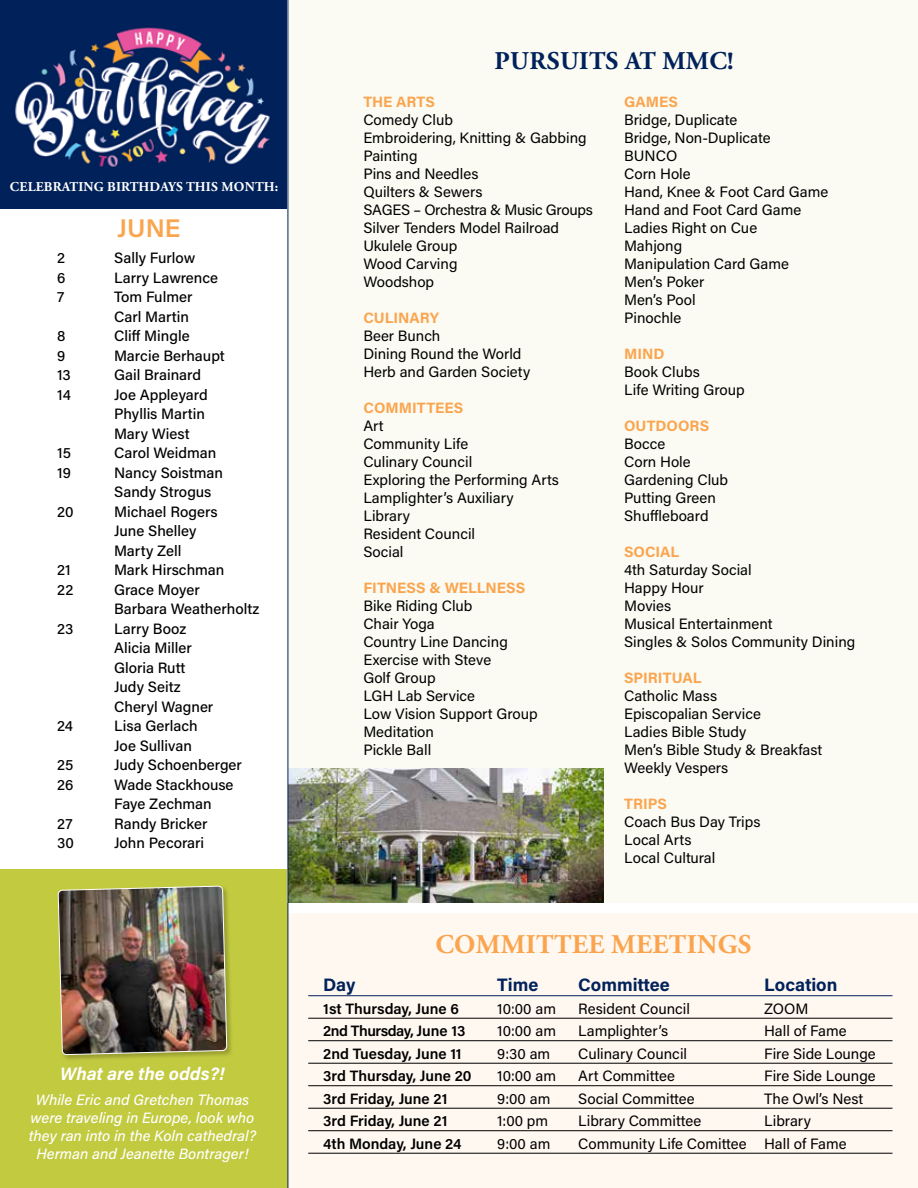
<style>
.page{position:relative;width:918px;height:1188px;background:#fff}
.page>*{position:absolute;margin:0;border:0;box-sizing:border-box;transform-origin:0 0}
.t1{font:700 27px "Adobe Garamond Pro";letter-spacing:.015em;color:#faa54e}
.t2{font:700 25.5px "Adobe Garamond Pro";letter-spacing:.015em;color:#002159}
.t3{font:600 25.5px "Acumin Pro";color:#faa54e}
.t4{font:700 18px "Acumin Pro";color:#002159}
.t5{font:italic 700 18px "Acumin Pro";color:#fff}
.t6{font:15px/18px "Acumin Pro";color:#000}
.t7{font:500 15px/19.5px "Acumin Pro";color:#000}
.t8{font:italic 500 15px/18px "Acumin Pro";color:#fff;text-align:center}
.t9{font:600 15px "Acumin Pro";letter-spacing:-.005em;color:#000}
.t10{font:700 15px "Acumin Pro";color:#faa54e}
.t11{font:600 15px "Acumin Pro";letter-spacing:-.03em;color:#000}
.t12{font:700 13.5px "Adobe Garamond Pro";letter-spacing:.015em;color:#fff}
</style>
<div class="page">
<div style="left:0;top:869px;width:288px;height:319px;background:#c2ca40"></div>
<img style="left:0;top:0;width:287px;height:208px">
<div style="left:288px;top:914px;width:630px;height:274px;background:#fff8f1"></div>
<div style="left:288px;top:0;width:630px;height:903px;background:#fbfbf4"></div>
<hr style="left:308px;top:995px;width:584px;height:1px;background:#002159">
<hr style="left:308px;top:1018px;width:584px;height:1px;background:#000">
<hr style="left:308px;top:1040px;width:584px;height:1px;background:#000">
<hr style="left:308px;top:1063px;width:584px;height:1px;background:#000">
<hr style="left:308px;top:1085px;width:584px;height:1px;background:#000">
<hr style="left:308px;top:1108px;width:584px;height:1px;background:#000">
<hr style="left:308px;top:1130px;width:584px;height:1px;background:#000">
<hr style="left:308px;top:1153px;width:584px;height:1px;background:#000">
<img style="left:289px;top:769px;width:315px;height:134px">
<hr style="left:288px;top:0;width:1px;height:1188px;background:#002159">
<div style="left:58px;top:885px;width:176px;height:177px;background:#000;opacity:.21"></div>
<img style="left:57px;top:885px;width:170px;height:177px">
<p class="t12" style="left:10px;top:178px;width:270px">CELEBRATING BIRTHDAYS THIS MONTH:</p>
<h2 class="t3" style="left:117px;top:210px;width:65px">JUNE</h2>
<p class="t7" style="left:57px;top:248px;width:9px">2</p>
<p class="t7" style="left:114px;top:248px;width:83px">Sally Furlow</p>
<p class="t7" style="left:57px;top:267px;width:10px">6</p>
<p class="t7" style="left:114px;top:267px;width:105px">Larry Lawrence</p>
<p class="t7" style="left:57px;top:287px;width:9px">7</p>
<p class="t7" style="left:114px;top:287px;width:80px">Tom Fulmer<br>Carl Martin</p>
<p class="t7" style="left:57px;top:326px;width:10px">8</p>
<p class="t7" style="left:114px;top:326px;width:77px">Cliff Mingle</p>
<p class="t7" style="left:57px;top:345px;width:10px">9</p>
<p class="t7" style="left:114px;top:345px;width:112px">Marcie Berhaupt</p>
<p class="t7" style="left:57px;top:365px;width:15px">13</p>
<p class="t7" style="left:114px;top:365px;width:89px">Gail Brainard</p>
<p class="t7" style="left:57px;top:384px;width:15px">14</p>
<p class="t7" style="left:114px;top:384px;width:95px">Joe Appleyard<br>Phyllis Martin<br>Mary Wiest</p>
<p class="t7" style="left:57px;top:443px;width:15px">15</p>
<p class="t7" style="left:114px;top:443px;width:104px">Carol Weidman</p>
<p class="t7" style="left:57px;top:462px;width:15px">19</p>
<p class="t7" style="left:114px;top:462px;width:110px">Nancy Soistman<br>Sandy Strogus</p>
<p class="t7" style="left:57px;top:501px;width:18px">20</p>
<p class="t7" style="left:114px;top:501px;width:105px">Michael Rogers<br>June Shelley<br>Marty Zell</p>
<p class="t7" style="left:57px;top:560px;width:15px">21</p>
<p class="t7" style="left:114px;top:560px;width:112px">Mark Hirschman</p>
<p class="t7" style="left:57px;top:579px;width:18px">22</p>
<p class="t7" style="left:114px;top:579px;width:147px">Grace Moyer<br>Barbara Weatherholtz</p>
<p class="t7" style="left:57px;top:618px;width:18px">23</p>
<p class="t7" style="left:114px;top:618px;width:101px">Larry Booz<br>Alicia Miller<br>Gloria Rutt<br>Judy Seitz<br>Cheryl Wagner</p>
<p class="t7" style="left:57px;top:716px;width:17px">24</p>
<p class="t7" style="left:114px;top:716px;width:85px">Lisa Gerlach<br>Joe Sullivan</p>
<p class="t7" style="left:57px;top:755px;width:18px">25</p>
<p class="t7" style="left:114px;top:755px;width:129px">Judy Schoenberger</p>
<p class="t7" style="left:57px;top:774px;width:18px">26</p>
<p class="t7" style="left:114px;top:774px;width:121px">Wade Stackhouse<br>Faye Zechman</p>
<p class="t7" style="left:57px;top:813px;width:17px">27</p>
<p class="t7" style="left:114px;top:813px;width:95px">Randy Bricker</p>
<p class="t7" style="left:57px;top:833px;width:18px">30</p>
<p class="t7" style="left:114px;top:833px;width:92px">John Pecorari</p>
<p class="t5" style="left:60px;top:1061px;width:166px">What are the odds?!</p>
<p class="t8" style="left:29px;top:1090px;width:229px">While Eric and Gretchen Thomas were traveling in Europe, look who they ran into in the Koln cathedral?<br>Herman and Jeanette Bontrager!</p>
<h2 class="t2" style="left:495px;top:46px;width:241px">PURSUITS AT MMC!</h2>
<p class="t10" style="left:363px;top:92px;width:73px">THE ARTS</p>
<p class="t6" style="left:363px;top:111px;width:231px">Comedy Club<br>Embroidering, Knitting &amp; Gabbing<br>Painting<br>Pins and Needles<br>Quilters &amp; Sewers<br>SAGES – Orchestra &amp; Music Groups<br>Silver Tenders Model Railroad<br>Ukulele Group<br>Wood Carving<br>Woodshop</p>
<p class="t10" style="left:363px;top:308px;width:77px">CULINARY</p>
<p class="t6" style="left:363px;top:327px;width:168px">Beer Bunch<br>Dining Round the World<br>Herb and Garden Society</p>
<p class="t10" style="left:363px;top:398px;width:102px">COMMITTEES</p>
<p class="t6" style="left:363px;top:417px;width:197px">Art<br>Community Life<br>Culinary Council<br>Exploring the Performing Arts<br>Lamplighter’s Auxiliary<br>Library<br>Resident Council<br>Social</p>
<p class="t10" style="left:363px;top:578px;width:164px">FITNESS &amp; WELLNESS</p>
<p class="t6" style="left:363px;top:597px;width:176px">Bike Riding Club<br>Chair Yoga<br>Country Line Dancing<br>Exercise with Steve<br>Golf Group<br>LGH Lab Service<br>Low Vision Support Group<br>Meditation<br>Pickle Ball</p>
<p class="t10" style="left:624px;top:92px;width:55px">GAMES</p>
<p class="t6" style="left:624px;top:111px;width:206px">Bridge, Duplicate<br>Bridge, Non-Duplicate<br>BUNCO<br>Corn Hole<br>Hand, Knee &amp; Foot Card Game<br>Hand and Foot Card Game<br>Ladies Right on Cue<br>Mahjong<br>Manipulation Card Game<br>Men’s Poker<br>Men’s Pool<br>Pinochle</p>
<p class="t10" style="left:624px;top:344px;width:42px">MIND</p>
<p class="t6" style="left:624px;top:363px;width:122px">Book Clubs<br>Life Writing Group</p>
<p class="t10" style="left:624px;top:416px;width:87px">OUTDOORS</p>
<p class="t6" style="left:624px;top:435px;width:106px">Bocce<br>Corn Hole<br>Gardening Club<br>Putting Green<br>Shuffleboard</p>
<p class="t10" style="left:624px;top:542px;width:57px">SOCIAL</p>
<p class="t6" style="left:624px;top:561px;width:233px">4th Saturday Social<br>Happy Hour<br>Movies<br>Musical Entertainment<br>Singles &amp; Solos Community Dining</p>
<p class="t10" style="left:624px;top:668px;width:79px">SPIRITUAL</p>
<p class="t6" style="left:624px;top:687px;width:200px">Catholic Mass<br>Episcopalian Service<br>Ladies Bible Study<br>Men’s Bible Study &amp; Breakfast<br>Weekly Vespers</p>
<p class="t10" style="left:624px;top:794px;width:44px">TRIPS</p>
<p class="t6" style="left:624px;top:813px;width:138px">Coach Bus Day Trips<br>Local Arts<br>Local Cultural</p>
<h1 class="t1" style="left:436px;top:929px;width:317px">COMMITTEE MEETINGS</h1>
<p class="t4" style="left:323px;top:972px;width:34px">Day</p>
<p class="t4" style="left:497px;top:972px;width:43px">Time</p>
<p class="t4" style="left:578px;top:972px;width:93px">Committee</p>
<p class="t4" style="left:764px;top:972px;width:75px">Location</p>
<p class="t9" style="left:323px;top:998px;width:137px">1st Thursday, June 6</p>
<p class="t6" style="left:497px;top:999px;width:60px">10:00 am</p>
<p class="t6" style="left:578px;top:999px;width:113px">Resident Council</p>
<p class="t6" style="left:764px;top:999px;width:46px">ZOOM</p>
<p class="t11" style="left:323px;top:1020px;width:144px">2nd Thursday, June 13</p>
<p class="t6" style="left:497px;top:1021px;width:60px">10:00 am</p>
<p class="t6" style="left:578px;top:1021px;width:91px">Lamplighter’s</p>
<p class="t6" style="left:764px;top:1021px;width:84px">Hall of Fame</p>
<p class="t9" style="left:323px;top:1043px;width:140px">2nd Tuesday, June 11</p>
<p class="t6" style="left:497px;top:1044px;width:55px">9:30 am</p>
<p class="t6" style="left:578px;top:1044px;width:110px">Culinary Council</p>
<p class="t6" style="left:764px;top:1044px;width:113px">Fire Side Lounge</p>
<p class="t9" style="left:323px;top:1065px;width:150px">3rd Thursday, June 20</p>
<p class="t6" style="left:497px;top:1066px;width:60px">10:00 am</p>
<p class="t6" style="left:578px;top:1066px;width:98px">Art Committee</p>
<p class="t6" style="left:764px;top:1066px;width:113px">Fire Side Lounge</p>
<p class="t9" style="left:323px;top:1088px;width:126px">3rd Friday, June 21</p>
<p class="t6" style="left:497px;top:1089px;width:55px">9:00 am</p>
<p class="t6" style="left:578px;top:1089px;width:118px">Social Committee</p>
<p class="t6" style="left:764px;top:1089px;width:101px">The Owl’s Nest</p>
<p class="t9" style="left:323px;top:1110px;width:126px">3rd Friday, June 21</p>
<p class="t6" style="left:497px;top:1111px;width:53px">1:00 pm</p>
<p class="t6" style="left:578px;top:1111px;width:125px">Library Committee</p>
<p class="t6" style="left:764px;top:1111px;width:48px">Library</p>
<p class="t9" style="left:323px;top:1133px;width:140px">4th Monday, June 24</p>
<p class="t6" style="left:497px;top:1134px;width:55px">9:00 am</p>
<p class="t6" style="left:578px;top:1134px;width:270px">Community Life Comittee Hall of Fame</p>
</div>
